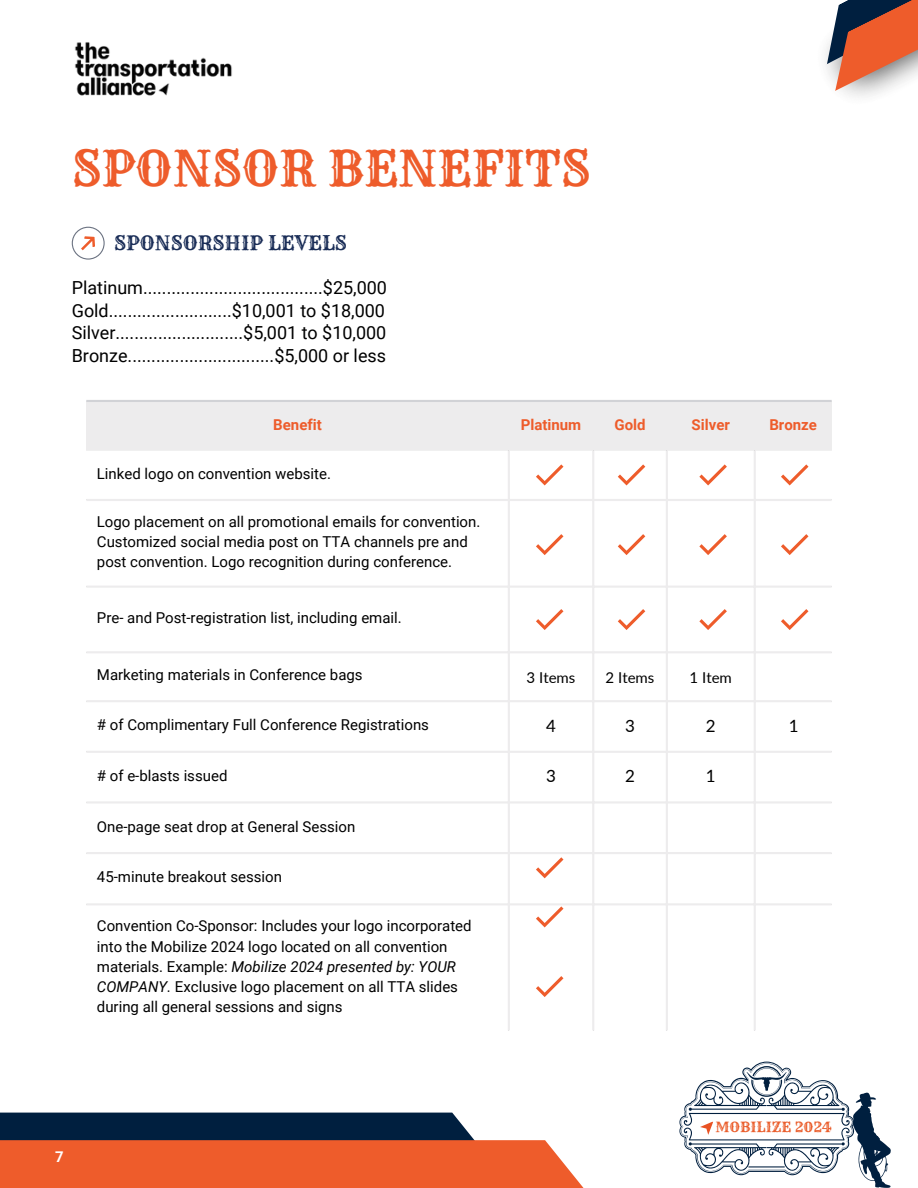
<style>
.page{position:relative;width:918px;height:1188px;background:#fff}
.page>*{position:absolute;margin:0;border:0;box-sizing:border-box;transform-origin:0 0}
.t1{font:48.6px "Rye";color:#ee5c2b}
.t2{font:19.5px "Rye";color:#1a2d57}
.t3{font:18px/22.5px "Roboto";color:#000;text-align:justify}
.t4{font:16.95px "Lato";color:#000}
.t5{font:15px/20.2px "Roboto";color:#000}
.t6{font:700 15px "Roboto";color:#ee5c2b}
.t7{font:15px "Lato";color:#000}
.t8{font:700 14.85px "Roboto";color:#fff}
.t9{font:13.95px "Rye";color:#ea5d2b}
.s1{font-style:italic}
</style>
<div class="page">
<div style="left:86px;top:402px;width:746px;height:49px;background:#edeced"></div>
<hr style="left:508px;top:450px;width:2px;height:580px;background:#edeced">
<hr style="left:592px;top:450px;width:2px;height:580px;background:#edeced">
<hr style="left:666px;top:450px;width:2px;height:580px;background:#edeced">
<hr style="left:754px;top:450px;width:2px;height:580px;background:#edeced">
<hr style="left:86px;top:499px;width:746px;height:2px;background:#edeced">
<hr style="left:86px;top:586px;width:746px;height:2px;background:#edeced">
<hr style="left:86px;top:651px;width:746px;height:2px;background:#edeced">
<hr style="left:86px;top:700px;width:746px;height:2px;background:#edeced">
<hr style="left:86px;top:751px;width:746px;height:2px;background:#edeced">
<hr style="left:86px;top:801px;width:746px;height:3px;background:#edeced">
<hr style="left:86px;top:852px;width:746px;height:2px;background:#edeced">
<hr style="left:86px;top:903px;width:746px;height:2px;background:#edeced">
<hr style="left:86px;top:400px;width:746px;height:2px;background:#d1d2d6">
<svg style="left:536px;top:976px;width:27px;height:21px"></svg>
<svg style="left:536px;top:906px;width:27px;height:21px"></svg>
<svg style="left:536px;top:534px;width:27px;height:21px"></svg>
<svg style="left:781px;top:464px;width:28px;height:21px"></svg>
<svg style="left:536px;top:609px;width:27px;height:21px"></svg>
<svg style="left:699px;top:464px;width:28px;height:21px"></svg>
<svg style="left:699px;top:534px;width:28px;height:21px"></svg>
<svg style="left:618px;top:464px;width:27px;height:21px"></svg>
<svg style="left:618px;top:534px;width:27px;height:21px"></svg>
<svg style="left:618px;top:609px;width:27px;height:21px"></svg>
<svg style="left:781px;top:609px;width:28px;height:21px"></svg>
<svg style="left:536px;top:464px;width:27px;height:21px"></svg>
<svg style="left:536px;top:857px;width:27px;height:21px"></svg>
<svg style="left:781px;top:534px;width:28px;height:21px"></svg>
<svg style="left:699px;top:609px;width:28px;height:21px"></svg>
<img style="left:75px;top:42px;width:157px;height:54px">
<svg style="left:72px;top:227px;width:32px;height:32px"></svg>
<svg style="left:0;top:1113px;width:584px;height:75px;background:#ab5944"></svg>
<svg style="left:825px;top:0;width:93px;height:97px"></svg>
<svg style="left:679px;top:1062px;width:212px;height:126px"></svg>
<p class="t1" style="left:72px;top:138px;width:520px">SPONSOR BENEFITS</p>
<p class="t2" style="left:114px;top:231px;width:234px">SPONSORSHIP LEVELS</p>
<p class="t3" style="left:72px;top:277px;width:317px">Platinum......................................$25,000<br>Gold..........................$10,001 to $18,000<br>Silver...........................$5,001 to $10,000<br>Bronze...............................$5,000 or less</p>
<p class="t6" style="left:273px;top:416px;width:50px">Benefit</p>
<h1 class="t6" style="left:521px;top:416px;width:62px">Platinum</h1>
<p class="t6" style="left:615px;top:416px;width:33px">Gold</p>
<p class="t6" style="left:692px;top:416px;width:40px">Silver</p>
<p class="t6" style="left:769px;top:416px;width:49px">Bronze</p>
<p class="t5" style="left:97px;top:463px;width:236px">Linked logo on convention website.</p>
<h2 class="t5" style="left:97px;top:512px;width:385px">Logo placement on all promotional emails for convention.<br>Customized social media post on TTA channels pre and post convention. Logo recognition during conference.</h2>
<h3 class="t5" style="left:97px;top:607px;width:306px">Pre- and Post-registration list, including email.</h3>
<p class="t5" style="left:97px;top:665px;width:267px">Marketing materials in Conference bags</p>
<p class="t7" style="left:527px;top:668px;width:50px">3 Items</p>
<p class="t7" style="left:606px;top:668px;width:50px">2 Items</p>
<p class="t7" style="left:690px;top:668px;width:44px">1 Item</p>
<p class="t5" style="left:97px;top:715px;width:334px"># of Complimentary Full Conference Registrations</p>
<p class="t4" style="left:546px;top:715px;width:11px">4</p>
<p class="t4" style="left:625px;top:715px;width:11px">3</p>
<p class="t4" style="left:706px;top:715px;width:11px">2</p>
<p class="t4" style="left:789px;top:715px;width:11px">1</p>
<p class="t5" style="left:97px;top:766px;width:132px"># of e-blasts issued</p>
<p class="t4" style="left:546px;top:765px;width:11px">3</p>
<p class="t4" style="left:625px;top:765px;width:11px">2</p>
<p class="t4" style="left:706px;top:765px;width:11px">1</p>
<p class="t5" style="left:97px;top:816px;width:260px">One-page seat drop at General Session</p>
<p class="t5" style="left:97px;top:867px;width:187px">45-minute breakout session</p>
<p class="t5" style="left:97px;top:916px;width:376px">Convention Co-Sponsor: Includes your logo incorporated into the Mobilize 2024 logo located on all convention materials. Example: <span class="s1">Mobilize 2024 presented by: YOUR COMPANY.</span> Exclusive logo placement on all TTA slides during all general sessions and signs</p>
<p class="t8" style="left:55px;top:1149px;width:10px">7</p>
<p class="t9" style="left:715px;top:1118px;width:118px">MOBILIZE 2024</p>
</div>
